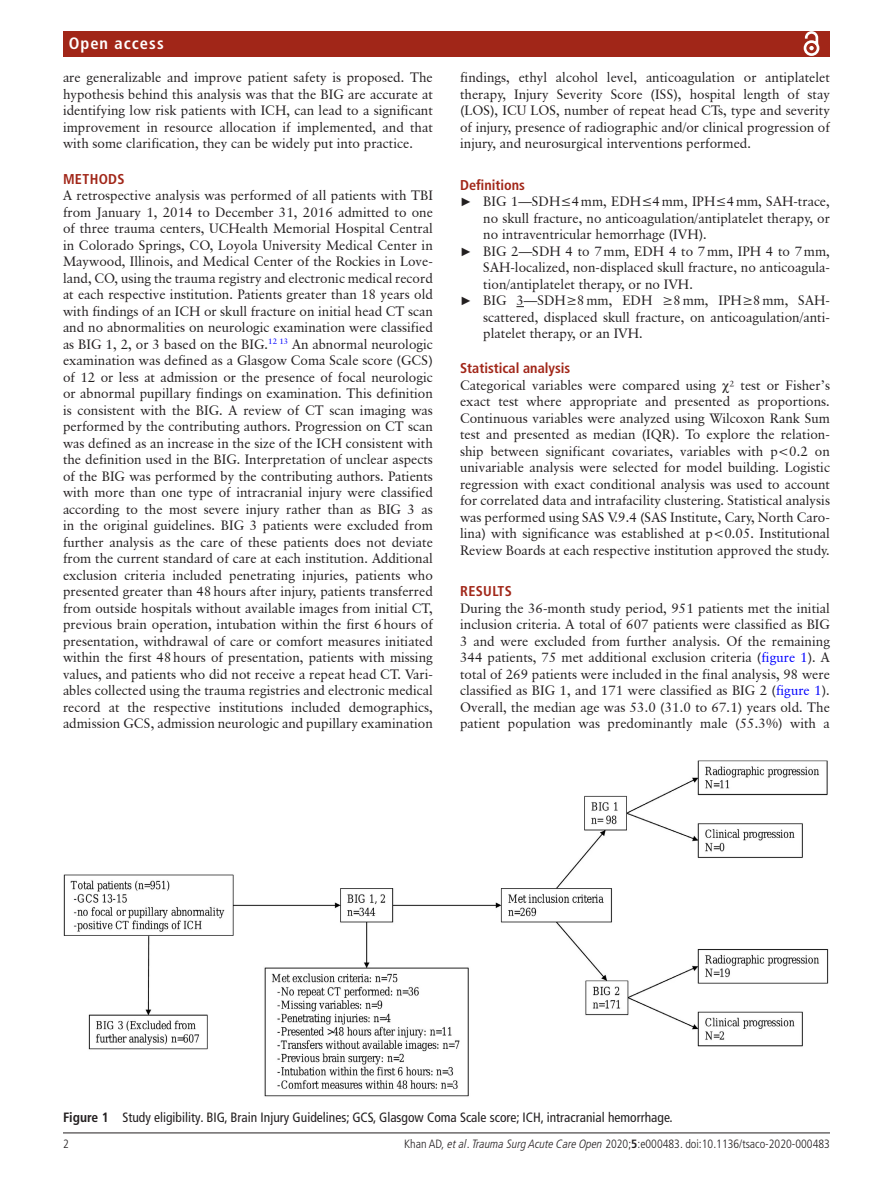
<style>
.page{position:relative;width:893px;height:1191px;background:#fff}
.page>*{position:absolute;margin:0;border:0;box-sizing:border-box;transform-origin:0 0}
.t1{font:700 condensed 16.5px "Frutiger LT Std";letter-spacing:.065em;color:#fff}
.t2{font:700 condensed 14.25px "Frutiger LT Pro";color:#a12618}
.t3{font:13.5px/16.5px "Classical Garamond BT";color:#231f20;text-align:justify}
.t4{font:condensed 13.5px "Frutiger LT Pro";color:#231f20}
.t5{font:300 condensed 12px "Frutiger LT Pro";color:#231f20}
.s1{font-family:"Arial";font-size:12px}
.s2{color:#00f}
.s3{font-weight:700}
.s4{font-style:italic}
</style>
<div class="page">
<hr style="left:63px;top:1132px;width:767px;height:1px;background:#231f20">
<div style="left:63px;top:31px;width:767px;height:25px;background:#a12618"></div>
<svg style="left:802px;top:31px;width:19px;height:26px"></svg>
<img style="left:63px;top:760px;width:766px;height:337px">
<p class="t1" style="left:69px;top:34px;width:97px">Open access</p>
<p class="t3" style="left:63px;top:69px;width:371px">are generalizable and improve patient safety is proposed. The hypothesis behind this analysis was that the BIG are accurate at identifying low risk patients with ICH, can lead to a significant improvement in resource allocation if implemented, and that with some clarification, they can be widely put into practice.</p>
<p class="t2" style="left:63px;top:170px;width:54px">Methods</p>
<p class="t3" style="left:63px;top:187px;width:371px">A retrospective analysis was performed of all patients with TBI from January 1, 2014 to December 31, 2016 admitted to one of three trauma centers, UCHealth Memorial Hospital Central in Colorado Springs, CO, Loyola University Medical Center in Maywood, Illinois, and Medical Center of the Rockies in Love&shy;land, CO, using the trauma registry and electronic medical record at each respective institution. Patients greater than 18 years old with findings of an ICH or skull fracture on initial head CT scan and no abnormalities on neurologic examination were classified as BIG 1, 2, or 3 based on the BIG.<sup>12</sup> <sup>13</sup> An abnormal neurologic examination was defined as a Glasgow Coma Scale score (GCS) of 12 or less at admission or the presence of focal neurologic or abnormal pupillary findings on examination. This definition is consistent with the BIG. A review of CT scan imaging was performed by the contributing authors. Progression on CT scan was defined as an increase in the size of the ICH consistent with the definition used in the BIG. Interpretation of unclear aspects of the BIG was performed by the contributing authors. Patients with more than one type of intracranial injury were classified according to the most severe injury rather than as BIG 3 as in the original guidelines. BIG 3 patients were excluded from further analysis as the care of these patients does not deviate from the current standard of care at each institution. Additional exclusion criteria included penetrating injuries, patients who presented greater than 48hours after injury, patients transferred from outside hospitals without available images from initial CT, previous brain operation, intubation within the first 6hours of presentation, withdrawal of care or comfort measures initiated within the first 48hours of presentation, patients with missing values, and patients who did not receive a repeat head CT. Vari&shy;ables collected using the trauma registries and electronic medical record at the respective institutions included demographics, admission GCS, admission neurologic and pupillary examination</p>
<p class="t3" style="left:460px;top:69px;width:371px">findings, ethyl alcohol level, anticoagulation or antiplatelet therapy, Injury Severity Score (ISS), hospital length of stay (LOS), ICU LOS, number of repeat head CTs, type and severity of injury, presence of radiographic and/or clinical progression of injury, and neurosurgical interventions performed.</p>
<p class="t2" style="left:460px;top:176px;width:66px">Definitions</p>
<p class="t3" style="left:460px;top:193px;width:371px"><span class="s1">►</span> BIG 1—SDH≤4mm, EDH≤4mm, IPH≤4mm, SAH-trace,</p>
<p class="t3" style="left:483px;top:209px;width:348px">no skull fracture, no anticoagulation/antiplatelet therapy, or</p>
<p class="t3" style="left:483px;top:226px;width:225px">no intraventricular hemorrhage (IVH).</p>
<p class="t3" style="left:460px;top:242px;width:371px"><span class="s1">►</span> BIG 2—SDH 4 to 7mm, EDH 4 to 7mm, IPH 4 to 7mm,</p>
<p class="t3" style="left:483px;top:259px;width:348px">SAH-localized, non-displaced skull fracture, no anticoagula-</p>
<p class="t3" style="left:483px;top:275px;width:211px">tion/antiplatelet therapy, or no IVH.</p>
<p class="t3" style="left:460px;top:292px;width:371px"><span class="s1">►</span> BIG 3—SDH≥8mm, EDH ≥8mm, IPH≥8mm, SAH-</p>
<p class="t3" style="left:483px;top:308px;width:348px">scattered, displaced skull fracture, on anticoagulation/anti-</p>
<p class="t3" style="left:483px;top:325px;width:161px">platelet therapy, or an IVH.</p>
<p class="t2" style="left:460px;top:360px;width:112px">Statistical analysis</p>
<p class="t3" style="left:460px;top:377px;width:371px">Categorical variables were compared using ² test or Fisher’s exact test where appropriate and presented as proportions.<br>Continuous variables were analyzed using Wilcoxon Rank Sum test and presented as median (IQR). To explore the relation&shy;ship between significant covariates, variables with p&lt;0.2 on univariable analysis were selected for model building. Logistic regression with exact conditional analysis was used to account for correlated data and intrafacility clustering. Statistical analysis was performed using SAS V.9.4 (SAS Institute, Cary, North Caro&shy;lina) with significance was established at p&lt;0.05. Institutional Review Boards at each respective institution approved the study.</p>
<p class="t2" style="left:460px;top:583px;width:46px">Results</p>
<p class="t3" style="left:460px;top:599px;width:371px">During the 36-month study period, 951 patients met the initial inclusion criteria. A total of 607 patients were classified as BIG 3 and were excluded from further analysis. Of the remaining 344 patients, 75 met additional exclusion criteria (<span class="s2">figure 1</span>). A total of 269 patients were included in the final analysis, 98 were classified as BIG 1, and 171 were classified as BIG 2 (<span class="s2">figure 1</span>).<br>Overall, the median age was 53.0 (31.0 to 67.1) years old. The patient population was predominantly male (55.3%) with a</p>
<p class="t4" style="left:63px;top:1109px;width:611px"><span class="s3">Figure 1</span> Study eligibility. BIG, Brain Injury Guidelines; GCS, Glasgow Coma Scale score; ICH, intracranial hemorrhage.</p>
<p class="t5" style="left:63px;top:1136px;width:7px">2</p>
<p class="t5" style="left:404px;top:1136px;width:427px">Khan AD<span class="s4">, et al</span>. <span class="s4">Trauma Surg Acute Care Open</span> 2020;<span class="s3">5</span>:e000483. doi:10.1136/tsaco-2020-000483</p>
</div>
